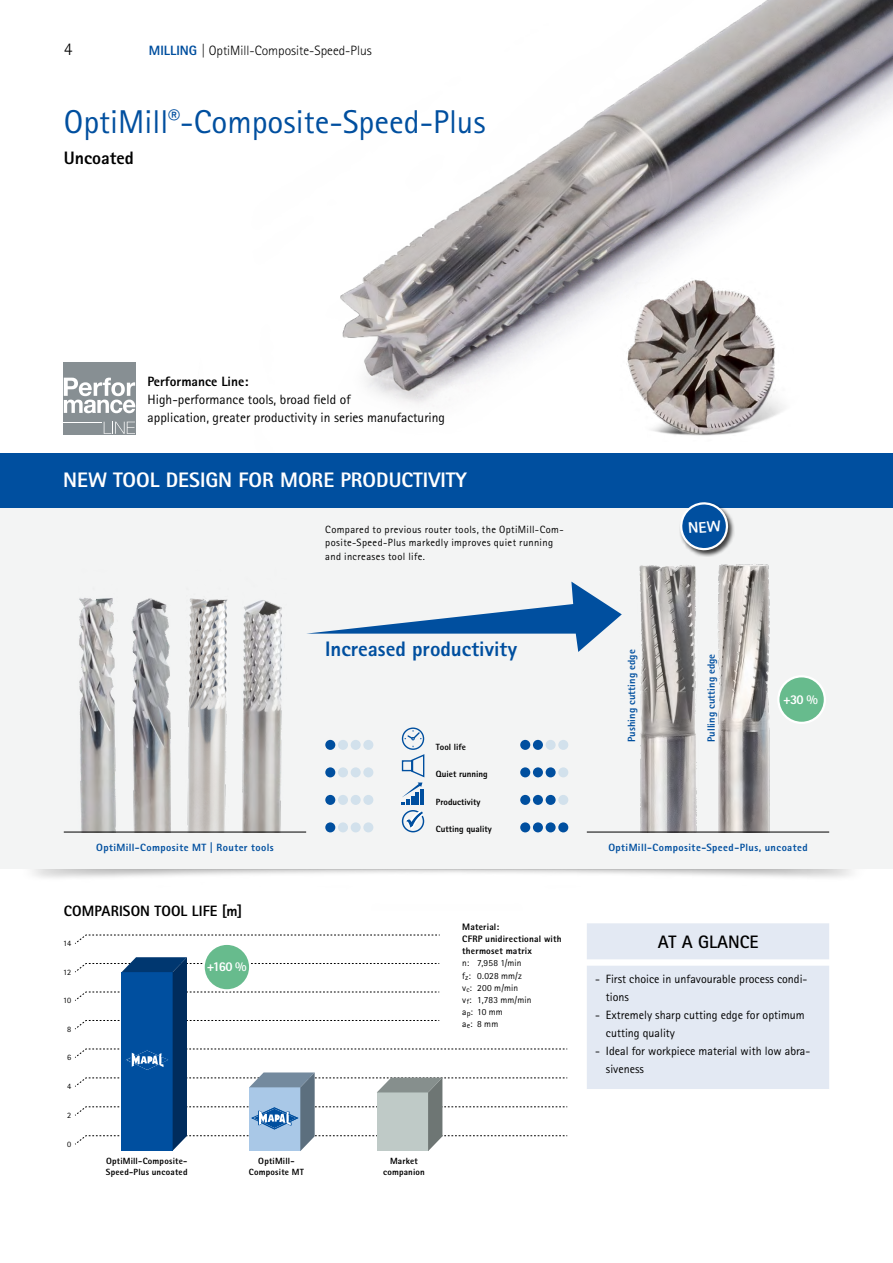
<style>
.page{position:relative;width:893px;height:1263px;background:#fff}
.page>*{position:absolute;margin:0;border:0;box-sizing:border-box;transform-origin:0 0}
.t1{font:33px "Rotis Sans Serif W1 G";color:#004f9f}
.t2{font:800 21px "Rotis Sans Serif W1 G";color:#fff}
.t3{font:800 21px "Rotis Sans Serif W1 G";color:#004f9f}
.t4{font:700 18px "Rotis Sans Serif W1 G";color:#000}
.t5{font:800 18px "Rotis Sans Serif W1 G";color:#000}
.t6{font:300 18px "Rotis Sans Serif W1 G";color:#000}
.t7{font:800 15px "Rotis Sans Serif W1 G";letter-spacing:.005em;color:#000}
.t8{font:13.5px/18px "Rotis Sans Serif W1 G";color:#000}
.t9{font:300 13.5px "Rotis Sans Serif W1 G";color:#000}
.t10{font:800 13.5px "Rotis Sans Serif W1 G";color:#000}
.t11{font:800 13.5px "Rotis Sans Serif W1 G";color:#fff;scale:.96 1}
.t12{font:12px/18.1px "Rotis Sans Serif W1 G";color:#000}
.t13{font:10.5px/13.5px "Rotis Sans Serif W1 G";letter-spacing:.035em;color:#000}
.t14{font:800 10.5px "Rotis Sans Serif W1 G";letter-spacing:.035em;color:#004f9f}
.t15{font:800 10.5px "Rotis Sans Serif W1 G";letter-spacing:.01em;color:#004f9f}
.t16{font:9.3px/12px "Rotis Sans Serif W1 G";letter-spacing:.01em;color:#000}
.t17{font:800 9.3px/12px "Rotis Sans Serif W1 G";letter-spacing:.02em;color:#000}
.t18{font:800 9px/10.5px "Rotis Sans Serif W1 G";letter-spacing:.02em;color:#000;text-align:center}
.t19{font:800 9px "Rotis Sans Serif W1 G";color:#000}
.t20{font:8.25px "Rotis Sans Serif W1 G";color:#000}
.s1{font-weight:800;color:#004f9f}
</style>
<div class="page">
<hr style="left:892px;top:868px;width:1px;height:395px;background:#f3f4f4">
<div style="left:0;top:507px;width:893px;height:361px;background:#f3f4f4"></div>
<img style="left:77px;top:598px;width:40px;height:234px">
<img style="left:129px;top:598px;width:42px;height:234px">
<img style="left:185px;top:598px;width:44px;height:234px">
<img style="left:241px;top:600px;width:45px;height:232px">
<img style="left:711px;top:564px;width:64px;height:268px">
<img style="left:634px;top:565px;width:67px;height:267px">
<hr style="left:587px;top:832px;width:242px;height:1px;background:#000">
<hr style="left:64px;top:832px;width:242px;height:1px;background:#000">
<div style="left:64px;top:362px;width:72px;height:73px;background:#878f93"></div>
<svg style="left:104px;top:422px;width:23px;height:12px"></svg>
<hr style="left:64px;top:422px;width:38px;height:1px;background:#fff">
<svg style="left:64px;top:378px;width:63px;height:35px"></svg>
<div style="left:0;top:453px;width:893px;height:54px;background:#004f9f"></div>
<svg style="left:75px;top:934px;width:365px;height:10px"></svg>
<div style="left:204px;top:944px;width:46px;height:46px;background:#67bb8d;border-radius:50%"></div>
<div style="left:202px;top:943px;width:49px;height:48px;border:2px solid #fff;border-radius:50%"></div>
<div style="left:778px;top:676px;width:47px;height:47px;background:#67bb8d;border-radius:50%"></div>
<div style="left:777px;top:675px;width:49px;height:49px;border:2px solid #fff;border-radius:50%"></div>
<svg style="left:75px;top:957px;width:493px;height:194px"></svg>
<img style="left:127px;top:0;width:766px;height:436px">
<div style="left:325px;top:740px;width:10px;height:10px;background:#004f9f;border-radius:50%"></div>
<div style="left:338px;top:740px;width:10px;height:10px;background:#d2e1ec;border-radius:50%"></div>
<div style="left:351px;top:740px;width:10px;height:10px;background:#d2e1ec;border-radius:50%"></div>
<div style="left:363px;top:740px;width:10px;height:10px;background:#d2e1ec;border-radius:50%"></div>
<div style="left:520px;top:740px;width:10px;height:10px;background:#004f9f;border-radius:50%"></div>
<div style="left:533px;top:740px;width:10px;height:10px;background:#004f9f;border-radius:50%"></div>
<div style="left:546px;top:740px;width:10px;height:10px;background:#d2e1ec;border-radius:50%"></div>
<div style="left:558px;top:740px;width:10px;height:10px;background:#d2e1ec;border-radius:50%"></div>
<div style="left:325px;top:767px;width:10px;height:10px;background:#004f9f;border-radius:50%"></div>
<div style="left:338px;top:767px;width:10px;height:10px;background:#d2e1ec;border-radius:50%"></div>
<div style="left:351px;top:767px;width:10px;height:10px;background:#d2e1ec;border-radius:50%"></div>
<div style="left:363px;top:767px;width:10px;height:10px;background:#d2e1ec;border-radius:50%"></div>
<div style="left:520px;top:767px;width:10px;height:10px;background:#004f9f;border-radius:50%"></div>
<div style="left:533px;top:767px;width:10px;height:10px;background:#004f9f;border-radius:50%"></div>
<div style="left:546px;top:767px;width:10px;height:10px;background:#004f9f;border-radius:50%"></div>
<div style="left:558px;top:767px;width:10px;height:10px;background:#d2e1ec;border-radius:50%"></div>
<div style="left:325px;top:795px;width:10px;height:10px;background:#004f9f;border-radius:50%"></div>
<div style="left:338px;top:795px;width:10px;height:10px;background:#d2e1ec;border-radius:50%"></div>
<div style="left:351px;top:795px;width:10px;height:10px;background:#d2e1ec;border-radius:50%"></div>
<div style="left:363px;top:795px;width:10px;height:10px;background:#d2e1ec;border-radius:50%"></div>
<div style="left:520px;top:795px;width:10px;height:10px;background:#004f9f;border-radius:50%"></div>
<div style="left:533px;top:795px;width:10px;height:10px;background:#004f9f;border-radius:50%"></div>
<div style="left:546px;top:795px;width:10px;height:10px;background:#004f9f;border-radius:50%"></div>
<div style="left:558px;top:795px;width:10px;height:10px;background:#d2e1ec;border-radius:50%"></div>
<div style="left:325px;top:822px;width:10px;height:10px;background:#004f9f;border-radius:50%"></div>
<div style="left:338px;top:822px;width:10px;height:10px;background:#d2e1ec;border-radius:50%"></div>
<div style="left:351px;top:822px;width:10px;height:10px;background:#d2e1ec;border-radius:50%"></div>
<div style="left:363px;top:822px;width:10px;height:10px;background:#d2e1ec;border-radius:50%"></div>
<div style="left:402px;top:810px;width:22px;height:22px;border:1px solid #004f9f;border-radius:50%"></div>
<svg style="left:401px;top:727px;width:24px;height:104px"></svg>
<div style="left:520px;top:822px;width:10px;height:10px;background:#004f9f;border-radius:50%"></div>
<div style="left:533px;top:822px;width:10px;height:10px;background:#004f9f;border-radius:50%"></div>
<div style="left:546px;top:822px;width:10px;height:10px;background:#004f9f;border-radius:50%"></div>
<div style="left:558px;top:822px;width:10px;height:10px;background:#004f9f;border-radius:50%"></div>
<div style="left:587px;top:923px;width:242px;height:166px;background:#e3e9f3"></div>
<svg style="left:307px;top:582px;width:315px;height:70px"></svg>
<div style="left:679px;top:501px;width:56px;height:56px;background:#000;opacity:.75"></div>
<svg style="left:680px;top:502px;width:48px;height:49px"></svg>
<h3 class="t6" style="left:64px;top:39px;width:10px">4</h3>
<p class="t9" style="left:149px;top:43px;width:224px"><span class="s1">MILLING</span> | OptiMill-Composite-Speed-Plus</p>
<h1 class="t1" style="left:64px;top:102px;width:423px">OptiMill<sup>®</sup>-Composite-Speed-Plus</h1>
<h3 class="t5" style="left:64px;top:147px;width:71px">Uncoated</h3>
<p class="t10" style="left:148px;top:372px;width:102px">Performance Line:</p>
<p class="t8" style="left:148px;top:390px;width:299px">High-performance tools, broad field of<br>application, greater productivity in series manufacturing</p>
<h2 class="t2" style="left:63px;top:467px;width:405px">NEW TOOL DESIGN FOR MORE PRODUCTIVITY</h2>
<p class="t13" style="left:325px;top:522px;width:240px">Compared to previous router tools, the OptiMill-Com&shy;posite-Speed-Plus markedly improves quiet running and increases tool life.</p>
<h2 class="t3" style="left:325px;top:635px;width:193px">Increased productivity</h2>
<p class="t19" style="left:436px;top:741px;width:32px">Tool life</p>
<p class="t19" style="left:436px;top:769px;width:53px">Quiet running</p>
<p class="t19" style="left:436px;top:796px;width:46px">Productivity</p>
<p class="t19" style="left:436px;top:824px;width:57px">Cutting quality</p>
<p class="t15" style="left:625px;top:742px;width:94px;rotate:-90deg">Pushing cutting edge</p>
<p class="t15" style="left:705px;top:742px;width:90px;rotate:-90deg">Pulling cutting edge</p>
<p class="t11" style="left:783px;top:690px;width:38px">+30 %</p>
<p class="t14" style="left:96px;top:840px;width:179px">OptiMill-Composite MT | Router tools</p>
<p class="t14" style="left:608px;top:840px;width:201px">OptiMill-Composite-Speed-Plus, uncoated</p>
<p class="t7" style="left:64px;top:902px;width:180px">COMPARISON TOOL LIFE [m]</p>
<p class="t20" style="left:63px;top:939px;width:10px">14</p>
<p class="t20" style="left:63px;top:967px;width:9px">12</p>
<p class="t20" style="left:63px;top:996px;width:10px">10</p>
<p class="t20" style="left:67px;top:1024px;width:6px">8</p>
<p class="t20" style="left:67px;top:1052px;width:6px">6</p>
<p class="t20" style="left:67px;top:1081px;width:6px">4</p>
<p class="t20" style="left:67px;top:1110px;width:6px">2</p>
<p class="t20" style="left:67px;top:1139px;width:6px">0</p>
<p class="t11" style="left:207px;top:958px;width:43px">+160 %</p>
<p class="t18" style="left:106px;top:1156px;width:83px;text-align:left">OptiMill-Composite-<br>Speed-Plus uncoated</p>
<p class="t18" style="left:383px;top:1156px;width:43px">Market companion</p>
<p class="t18" style="left:249px;top:1156px;width:57px">OptiMill-<br>Composite MT</p>
<p class="t17" style="left:462px;top:921px;width:101px">Material:<br>CFRP unidirectional with thermoset matrix</p>
<p class="t16" style="left:462px;top:957px;width:71px">n: 7,958 1/min f<sub>z</sub>: 0.028 mm/z v<sub>c</sub>: 200 m/min<br>v<sub>f</sub>: 1,783 mm/min a<sub>p</sub>: 10 mm<br>a<sub>e</sub>: 8 mm</p>
<h3 class="t4" style="left:658px;top:930px;width:102px">AT A GLANCE</h3>
<p class="t12" style="left:606px;top:969px;width:203px;text-indent:-11px">- First choice in unfavourable process condi&shy;tions</p>
<p class="t12" style="left:606px;top:1006px;width:200px;text-indent:-11px">- Extremely sharp cutting edge for optimum cutting quality</p>
<p class="t12" style="left:606px;top:1042px;width:206px;text-indent:-11px">- Ideal for workpiece material with low abra&shy;siveness</p>
</div>
